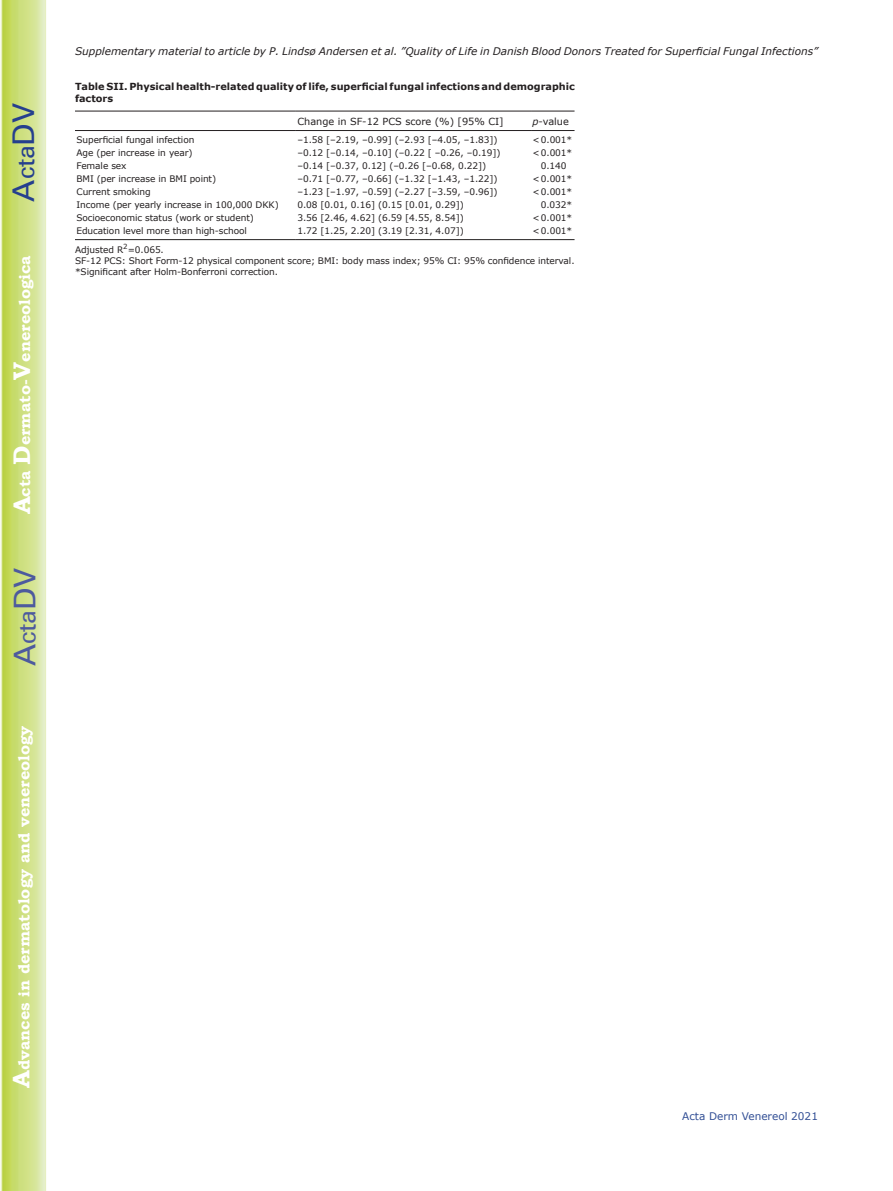
<style>
.page{position:relative;width:893px;height:1191px;background:#fff}
.page>*{position:absolute;margin:0;border:0;box-sizing:border-box;transform-origin:0 0}
.t1{font:30px "Univers";color:#4d5a9e}
.t2{font:30px "Univers";color:#253f8e}
.t3{font:700 15.75px "Bookman Old Style";color:#fff}
.t4{font:italic 10.5px "Verdana";color:#231f20}
.t5{font:10.5px "Verdana";color:#324f95}
.t6{font:700 9.75px/11.7px "Verdana";color:#231f20}
.t7{font:9.75px "Verdana";color:#231f20}
.t8{font:9px/10.8px "Verdana";letter-spacing:-.01em;color:#231f20}
.s1{font-size:24px}
.s2{font-style:italic}
</style>
<div class="page">
<svg style="left:1px;top:0;width:45px;height:1191px;background:#cfe084"></svg>
<hr style="left:75px;top:111px;width:221px;height:1px;background:#231f20">
<hr style="left:296px;top:111px;width:235px;height:1px;background:#231f20">
<hr style="left:531px;top:111px;width:43px;height:1px;background:#231f20">
<hr style="left:75px;top:130px;width:221px;height:1px;background:#231f20">
<hr style="left:296px;top:130px;width:235px;height:1px;background:#231f20">
<hr style="left:531px;top:130px;width:43px;height:1px;background:#231f20">
<hr style="left:75px;top:239px;width:221px;height:1px;background:#231f20">
<hr style="left:296px;top:239px;width:235px;height:1px;background:#231f20">
<hr style="left:531px;top:239px;width:43px;height:1px;background:#231f20">
<h1 class="t2" style="left:6px;top:201px;width:100px;rotate:-90deg">A<span class="s1">cta</span>DV</h1>
<h2 class="t3" style="left:15px;top:514px;width:260px;rotate:-90deg"><span class="s1">A</span>cta <span class="s1">D</span>ermato-<span class="s1">V</span>enereologica</h2>
<h1 class="t1" style="left:7px;top:666px;width:100px;rotate:-90deg">A<span class="s1">cta</span>DV</h1>
<h2 class="t3" style="left:15px;top:1088px;width:364px;rotate:-90deg"><span class="s1">A</span>dvances in dermatology and venereology</h2>
<p class="t4" style="left:75px;top:44px;width:744px">Supplementary material to article by P. Lindsø Andersen et al. ”Quality of Life in Danish Blood Donors Treated for Superficial Fungal Infections”</p>
<p class="t6" style="left:75px;top:81px;width:501px">Table SII. Physical health-related quality of life, superficial fungal infections and demographic factors</p>
<p class="t7" style="left:297px;top:115px;width:208px">Change in SF-12 PCS score (%) [95% CI]</p>
<p class="t7" style="left:532px;top:115px;width:38px"><span class="s2">p</span>-value</p>
<p class="t8" style="left:76px;top:135px;width:119px">Superficial fungal infection</p>
<p class="t8" style="left:297px;top:135px;width:202px">–1.58 [–2.19, –0.99] (–2.93 [–4.05, –1.83])</p>
<p class="t8" style="left:533px;top:135px;width:41px">&lt;0.001*</p>
<p class="t8" style="left:76px;top:148px;width:118px">Age (per increase in year)</p>
<p class="t8" style="left:297px;top:148px;width:205px">–0.12 [–0.14, –0.10] (–0.22 [ –0.26, –0.19])</p>
<p class="t8" style="left:533px;top:148px;width:41px">&lt;0.001*</p>
<p class="t8" style="left:76px;top:161px;width:52px">Female sex</p>
<p class="t8" style="left:297px;top:161px;width:190px">–0.14 [–0.37, 0.12] (–0.26 [–0.68, 0.22])</p>
<p class="t8" style="left:541px;top:161px;width:27px">0.140</p>
<p class="t8" style="left:77px;top:173px;width:141px">BMI (per increase in BMI point)</p>
<p class="t8" style="left:297px;top:173px;width:202px">–0.71 [–0.77, –0.66] (–1.32 [–1.43, –1.22])</p>
<p class="t8" style="left:533px;top:173px;width:41px">&lt;0.001*</p>
<p class="t8" style="left:77px;top:186px;width:76px">Current smoking</p>
<p class="t8" style="left:297px;top:186px;width:202px">–1.23 [–1.97, –0.59] (–2.27 [–3.59, –0.96])</p>
<p class="t8" style="left:533px;top:186px;width:41px">&lt;0.001*</p>
<p class="t8" style="left:77px;top:199px;width:204px">Income (per yearly increase in 100,000 DKK)</p>
<p class="t8" style="left:297px;top:199px;width:168px">0.08 [0.01, 0.16] (0.15 [0.01, 0.29])</p>
<p class="t8" style="left:541px;top:199px;width:33px">0.032*</p>
<p class="t8" style="left:77px;top:212px;width:179px">Socioeconomic status (work or student)</p>
<p class="t8" style="left:297px;top:212px;width:168px">3.56 [2.46, 4.62] (6.59 [4.55, 8.54])</p>
<p class="t8" style="left:533px;top:212px;width:41px">&lt;0.001*</p>
<p class="t8" style="left:77px;top:225px;width:172px">Education level more than high-school</p>
<p class="t8" style="left:297px;top:225px;width:168px">1.72 [1.25, 2.20] (3.19 [2.31, 4.07])</p>
<p class="t8" style="left:533px;top:225px;width:41px">&lt;0.001*</p>
<p class="t8" style="left:75px;top:245px;width:501px">Adjusted R<sup>2</sup>=0.065.<br>SF-12 PCS: Short Form-12 physical component score; BMI: body mass index; 95% CI: 95% confidence interval. *Significant after Holm-Bonferroni correction.</p>
<p class="t5" style="left:682px;top:1109px;width:137px">Acta Derm Venereol 2021</p>
</div>
